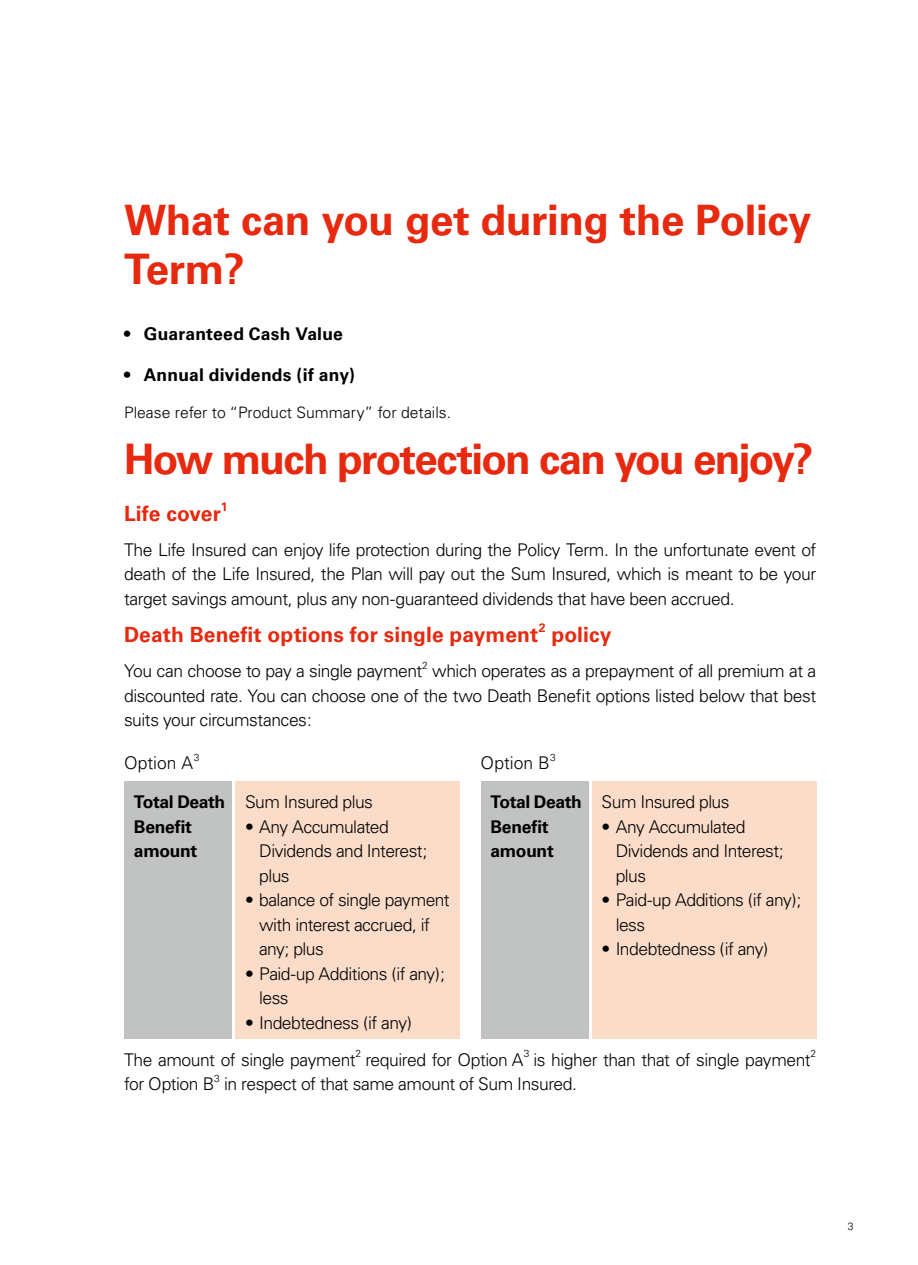
<style>
.page{position:relative;width:918px;height:1265px;background:#fff}
.page>*{position:absolute;margin:0;border:0;box-sizing:border-box;transform-origin:0 0}
.t1{font:700 42px/49px "Univers";letter-spacing:-.01em;color:#e7290f}
.t2{font:700 42px "Univers";letter-spacing:-.03em;color:#e7290f}
.t3{font:700 21px "Univers";letter-spacing:.005em;color:#e7290f}
.t4{font:300 17.5px/24.5px "Univers";letter-spacing:-.025em;color:#000}
.t5{font:700 17.5px/24.5px "Univers";letter-spacing:-.01em;color:#000}
.t6{font:700 17.5px "Univers";letter-spacing:.015em;color:#000}
.t7{font:700 17.5px "Univers";letter-spacing:.01em;color:#000}
.t8{font:300 15.75px "Univers";color:#000}
.t9{font:700 12.25px "Univers";color:#e7290f}
.t10{font:300 10.5px "Univers";color:#000}
.t11{font:300 10.15px "Univers";color:#000}
</style>
<div class="page">
<div style="left:124px;top:782px;width:108px;height:257px;background:#c1c2c2"></div>
<div style="left:480px;top:782px;width:108px;height:257px;background:#c1c2c2"></div>
<div style="left:235px;top:782px;width:225px;height:257px;background:#fbdcc9"></div>
<div style="left:592px;top:782px;width:224px;height:257px;background:#fbdcc9"></div>
<h1 class="t1" style="left:124px;top:196px;width:689px">What can you get during the Policy<br>Term?</h1>
<p class="t7" style="left:124px;top:324px;width:220px">• Guaranteed Cash Value</p>
<p class="t6" style="left:124px;top:365px;width:232px">• Annual dividends (if any)</p>
<p class="t8" style="left:124px;top:403px;width:329px">Please refer to “Product Summary” for details.</p>
<h1 class="t2" style="left:124px;top:434px;width:691px">How much protection can you enjoy?</h1>
<p class="t3" style="left:124px;top:501px;width:98px">Life cover</p>
<p class="t9" style="left:221px;top:499px;width:8px">1</p>
<p class="t4" style="left:124px;top:537px;width:694px;text-align:justify">The Life Insured can enjoy life protection during the Policy Term. In the unfortunate event of death of the Life Insured, the Plan will pay out the Sum Insured, which is meant to be your target savings amount, plus any non-guaranteed dividends that have been accrued.</p>
<p class="t3" style="left:124px;top:623px;width:416px">Death Benefit options for single payment</p>
<p class="t9" style="left:539px;top:621px;width:8px">2</p>
<p class="t3" style="left:551px;top:623px;width:61px">policy</p>
<p class="t4" style="left:124px;top:659px;width:300px">You can choose to pay a single payment</p>
<p class="t11" style="left:422px;top:659px;width:7px">2</p>
<p class="t4" style="left:124px;top:659px;width:694px;text-align:justify;text-indent:308px">which operates as a prepayment of all premium at a discounted rate. You can choose one of the two Death Benefit options listed below that best suits your circumstances:</p>
<p class="t4" style="left:124px;top:751px;width:71px">Option A</p>
<p class="t11" style="left:194px;top:751px;width:7px">3</p>
<p class="t4" style="left:480px;top:751px;width:71px">Option B</p>
<p class="t11" style="left:550px;top:751px;width:7px">3</p>
<p class="t4" style="left:245px;top:790px;width:129px">Sum Insured plus</p>
<p class="t4" style="left:259px;top:814px;width:170px;text-indent:-14px">• Any Accumulated<br>Dividends and Interest; plus</p>
<p class="t4" style="left:259px;top:888px;width:192px;text-indent:-14px">• balance of single payment with interest accrued, if any; plus</p>
<p class="t4" style="left:259px;top:961px;width:187px;text-indent:-14px">• Paid-up Additions (if any); less</p>
<p class="t4" style="left:245px;top:1010px;width:168px">• Indebtedness (if any)</p>
<p class="t5" style="left:134px;top:790px;width:93px">Total Death<br>Benefit amount</p>
<p class="t5" style="left:490px;top:790px;width:93px">Total Death<br>Benefit amount</p>
<p class="t4" style="left:601px;top:790px;width:129px">Sum Insured plus</p>
<p class="t4" style="left:615px;top:814px;width:170px;text-indent:-14px">• Any Accumulated<br>Dividends and Interest; plus</p>
<p class="t4" style="left:615px;top:888px;width:187px;text-indent:-14px">• Paid-up Additions (if any); less</p>
<p class="t4" style="left:601px;top:937px;width:168px">• Indebtedness (if any)</p>
<p class="t4" style="left:124px;top:1047px;width:233px">The amount of single payment</p>
<p class="t11" style="left:355px;top:1047px;width:7px">2</p>
<p class="t4" style="left:365px;top:1047px;width:160px">required for Option A</p>
<p class="t11" style="left:524px;top:1047px;width:7px">3</p>
<p class="t4" style="left:533px;top:1047px;width:279px">is higher than that of single payment</p>
<p class="t11" style="left:810px;top:1047px;width:7px">2</p>
<p class="t4" style="left:124px;top:1072px;width:92px">for Option B</p>
<p class="t11" style="left:214px;top:1072px;width:7px">3</p>
<p class="t4" style="left:224px;top:1072px;width:354px">in respect of that same amount of Sum Insured.</p>
<p class="t10" style="left:848px;top:1220px;width:7px">3</p>
</div>
